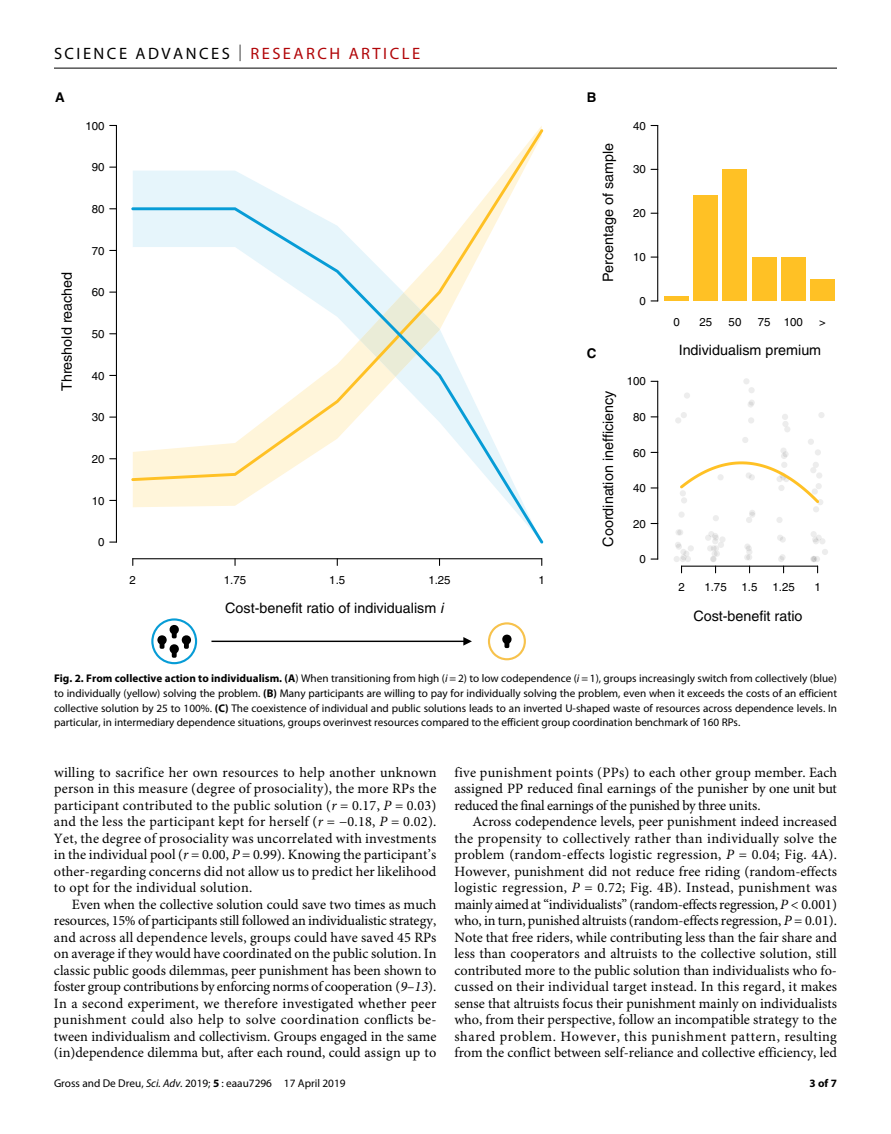
<style>
.page{position:relative;width:891px;height:1134px;background:#fff}
.page>*{position:absolute;margin:0;border:0;box-sizing:border-box;transform-origin:0 0}
.t1{font:16.5px "Myriad Pro";letter-spacing:.15em;color:#000}
.t2{font:14.4px "Helvetica";color:#000}
.t3{font:14.25px/16.5px "Minion Pro";color:#000;text-align:justify}
.t4{font:700 13.35px "Helvetica";color:#000}
.t5{font:11.4px "Helvetica";color:#000}
.t6{font:11.25px "Myriad Pro";color:#000}
.t7{font:700 11.25px "Myriad Pro";color:#000}
.t8{font:11.1px/14.9px "Myriad Pro";color:#000;text-align:justify}
.s1{font-weight:300}
.s2{color:#b10508}
.s3{font-style:italic}
.s4{font-weight:700}
</style>
<div class="page">
<hr style="left:54px;top:68px;width:783px;height:1px;background:#000">
<svg style="left:488px;top:622px;width:38px;height:38px"></svg>
<svg style="left:151px;top:618px;width:46px;height:46px"></svg>
<svg style="left:211px;top:637px;width:261px;height:9px"></svg>
<hr style="left:665px;top:297px;width:24px;height:4px;background:#ffc125">
<div style="left:694px;top:196px;width:24px;height:105px;background:#ffc125"></div>
<div style="left:723px;top:169px;width:24px;height:132px;background:#ffc125"></div>
<div style="left:752px;top:257px;width:24px;height:44px;background:#ffc125"></div>
<div style="left:781px;top:257px;width:24px;height:44px;background:#ffc125"></div>
<div style="left:810px;top:279px;width:25px;height:22px;background:#ffc125"></div>
<hr style="left:657px;top:125px;width:1px;height:176px;background:#000">
<div style="left:684px;top:392px;width:6px;height:7px;background:#ededed;border-radius:50%"></div>
<svg style="left:676px;top:529px;width:7px;height:6px"></svg>
<div style="left:675px;top:417px;width:6px;height:7px;background:#ededed;border-radius:50%"></div>
<div style="left:678px;top:512px;width:7px;height:6px;background:#ededed;border-radius:50%"></div>
<div style="left:748px;top:387px;width:7px;height:6px;background:#ededed;border-radius:50%"></div>
<div style="left:743px;top:378px;width:7px;height:6px;background:#ededed;border-radius:50%"></div>
<svg style="left:744px;top:544px;width:8px;height:16px"></svg>
<svg style="left:777px;top:535px;width:9px;height:8px"></svg>
<div style="left:818px;top:412px;width:7px;height:6px;background:#ededed;border-radius:50%"></div>
<svg style="left:680px;top:400px;width:143px;height:123px"></svg>
<hr style="left:681px;top:566px;width:137px;height:1px;background:#000">
<svg style="left:674px;top:542px;width:20px;height:31px"></svg>
<svg style="left:705px;top:531px;width:21px;height:42px"></svg>
<svg style="left:778px;top:554px;width:8px;height:19px"></svg>
<svg style="left:810px;top:531px;width:18px;height:42px"></svg>
<hr style="left:657px;top:381px;width:1px;height:179px;background:#000">
<svg style="left:651px;top:487px;width:7px;height:2px"></svg>
<svg style="left:133px;top:129px;width:410px;height:78px"></svg>
<svg style="left:131px;top:207px;width:412px;height:337px"></svg>
<hr style="left:132px;top:558px;width:410px;height:1px;background:#000">
<hr style="left:116px;top:125px;width:1px;height:418px;background:#000">
<p class="t1" style="left:54px;top:40px;width:368px">SCIENCE ADVANCES <span class="s1">|</span> <span class="s2">RESEARCH ARTICLE</span></p>
<p class="t4" style="left:55px;top:89px;width:11px">A</p>
<p class="t4" style="left:587px;top:89px;width:11px">B</p>
<p class="t2" style="left:58px;top:391px;width:121px;rotate:-90deg">Threshold reached</p>
<p class="t5" style="left:85px;top:119px;width:21px">100</p>
<p class="t5" style="left:92px;top:161px;width:14px">90</p>
<p class="t5" style="left:92px;top:202px;width:14px">80</p>
<p class="t5" style="left:92px;top:244px;width:14px">70</p>
<p class="t5" style="left:92px;top:286px;width:14px">60</p>
<p class="t5" style="left:92px;top:327px;width:14px">50</p>
<p class="t5" style="left:92px;top:369px;width:14px">40</p>
<p class="t5" style="left:92px;top:411px;width:14px">30</p>
<p class="t5" style="left:92px;top:452px;width:14px">20</p>
<p class="t5" style="left:92px;top:494px;width:14px">10</p>
<p class="t5" style="left:98px;top:536px;width:8px">0</p>
<p class="t5" style="left:130px;top:573px;width:8px">2</p>
<p class="t5" style="left:224px;top:573px;width:24px">1.75</p>
<p class="t5" style="left:329px;top:573px;width:17px">1.5</p>
<p class="t5" style="left:428px;top:573px;width:24px">1.25</p>
<p class="t5" style="left:539px;top:573px;width:8px">1</p>
<p class="t2" style="left:225px;top:600px;width:220px">Cost-benefit ratio of individualism <span class="s3">i</span></p>
<p class="t2" style="left:600px;top:282px;width:141px;rotate:-90deg">Percentage of sample</p>
<p class="t4" style="left:587px;top:345px;width:11px">C</p>
<p class="t2" style="left:600px;top:547px;width:158px;rotate:-90deg">Coordination inefficiency</p>
<p class="t5" style="left:633px;top:119px;width:14px">40</p>
<p class="t5" style="left:633px;top:163px;width:14px">30</p>
<p class="t5" style="left:633px;top:207px;width:14px">20</p>
<p class="t5" style="left:633px;top:251px;width:14px">10</p>
<p class="t5" style="left:639px;top:294px;width:8px">0</p>
<p class="t5" style="left:627px;top:375px;width:21px">100</p>
<p class="t5" style="left:633px;top:410px;width:14px">80</p>
<p class="t5" style="left:633px;top:446px;width:14px">60</p>
<p class="t5" style="left:633px;top:481px;width:14px">40</p>
<p class="t5" style="left:633px;top:517px;width:14px">20</p>
<p class="t5" style="left:639px;top:553px;width:8px">0</p>
<p class="t5" style="left:673px;top:315px;width:8px">0</p>
<p class="t5" style="left:699px;top:315px;width:14px">25</p>
<p class="t5" style="left:729px;top:315px;width:14px">50</p>
<p class="t5" style="left:758px;top:315px;width:47px">75 100</p>
<p class="t5" style="left:819px;top:315px;width:8px">&gt;</p>
<p class="t2" style="left:679px;top:342px;width:144px">Individualism premium</p>
<p class="t5" style="left:678px;top:581px;width:8px">2</p>
<p class="t5" style="left:704px;top:581px;width:24px">1.75</p>
<p class="t5" style="left:742px;top:581px;width:17px">1.5</p>
<p class="t5" style="left:772px;top:581px;width:24px">1.25</p>
<p class="t5" style="left:814px;top:581px;width:8px">1</p>
<p class="t2" style="left:693px;top:607px;width:111px">Cost-benefit ratio</p>
<p class="t8" style="left:54px;top:671px;width:785px"><span class="s4">Fig. 2. From collective action to individualism. (A</span>) When transitioning from high (<span class="s3">i</span> = 2) to low codependence (<span class="s3">i</span> = 1), groups increasingly switch from collectively (blue) to individually (yellow) solving the problem. <span class="s4">(B)</span> Many participants are willing to pay for individually solving the problem, even when it exceeds the costs of an efficient collective solution by 25 to 100%. <span class="s4">(C)</span> The coexistence of individual and public solutions leads to an inverted U-shaped waste of resources across dependence levels. In particular, in intermediary dependence situations, groups overinvest resources compared to the efficient group coordination benchmark of 160 RPs.</p>
<p class="t3" style="left:54px;top:765px;width:384px">willing to sacrifice her own resources to help another unknown person in this measure (degree of prosociality), the more RPs the participant contributed to the public solution (<span class="s3">r</span> = 0.17, <span class="s3">P</span> = 0.03) and the less the participant kept for herself (<span class="s3">r</span> = −0.18, <span class="s3">P</span> = 0.02).<br>Yet, the degree of prosociality was uncorrelated with investments in the individual pool (<span class="s3">r</span> = 0.00, <span class="s3">P</span> = 0.99). Knowing the participant’s other-regarding concerns did not allow us to predict her likelihood to opt for the individual solution.</p>
<p class="t3" style="left:54px;top:897px;width:384px;text-indent:18px">Even when the collective solution could save two times as much resources, 15% of participants still followed an individualistic strategy, and across all dependence levels, groups could have saved 45 RPs on average if they would have coordinated on the public solution. In classic public goods dilemmas, peer punishment has been shown to foster group contributions by enforcing norms of cooperation (<span class="s3">9</span>–<span class="s3">13</span>).<br>In a second experiment, we therefore investigated whether peer punishment could also help to solve coordination conflicts be&shy;tween individualism and collectivism. Groups engaged in the same (in)dependence dilemma but, after each round, could assign up to</p>
<p class="t6" style="left:54px;top:1074px;width:293px">Gross and De Dreu, <span class="s3">Sci. Adv.</span> 2019; <span class="s4">5</span> : eaau7296 17 April 2019</p>
<p class="t3" style="left:454px;top:766px;width:384px">five punishment points (PPs) to each other group member. Each assigned PP reduced final earnings of the punisher by one unit but reduced the final earnings of the punished by three units.</p>
<p class="t3" style="left:454px;top:815px;width:384px;text-indent:18px">Across codependence levels, peer punishment indeed increased the propensity to collectively rather than individually solve the problem (random-effects logistic regression, <span class="s3">P</span> = 0.04; Fig. 4A).<br>However, punishment did not reduce free riding (random-effects logistic regression, <span class="s3">P</span> = 0.72; Fig. 4B). Instead, punishment was mainly aimed at “individualists” (random-effects regression, <span class="s3">P</span> &lt; 0.001) who, in turn, punished altruists (random-effects regression, <span class="s3">P</span> = 0.01).<br>Note that free riders, while contributing less than the fair share and less than cooperators and altruists to the collective solution, still contributed more to the public solution than individualists who fo&shy;cussed on their individual target instead. In this regard, it makes sense that altruists focus their punishment mainly on individualists who, from their perspective, follow an incompatible strategy to the shared problem. However, this punishment pattern, resulting from the conflict between self-reliance and collective efficiency, led</p>
<p class="t7" style="left:810px;top:1074px;width:29px">3 of 7</p>
</div>
